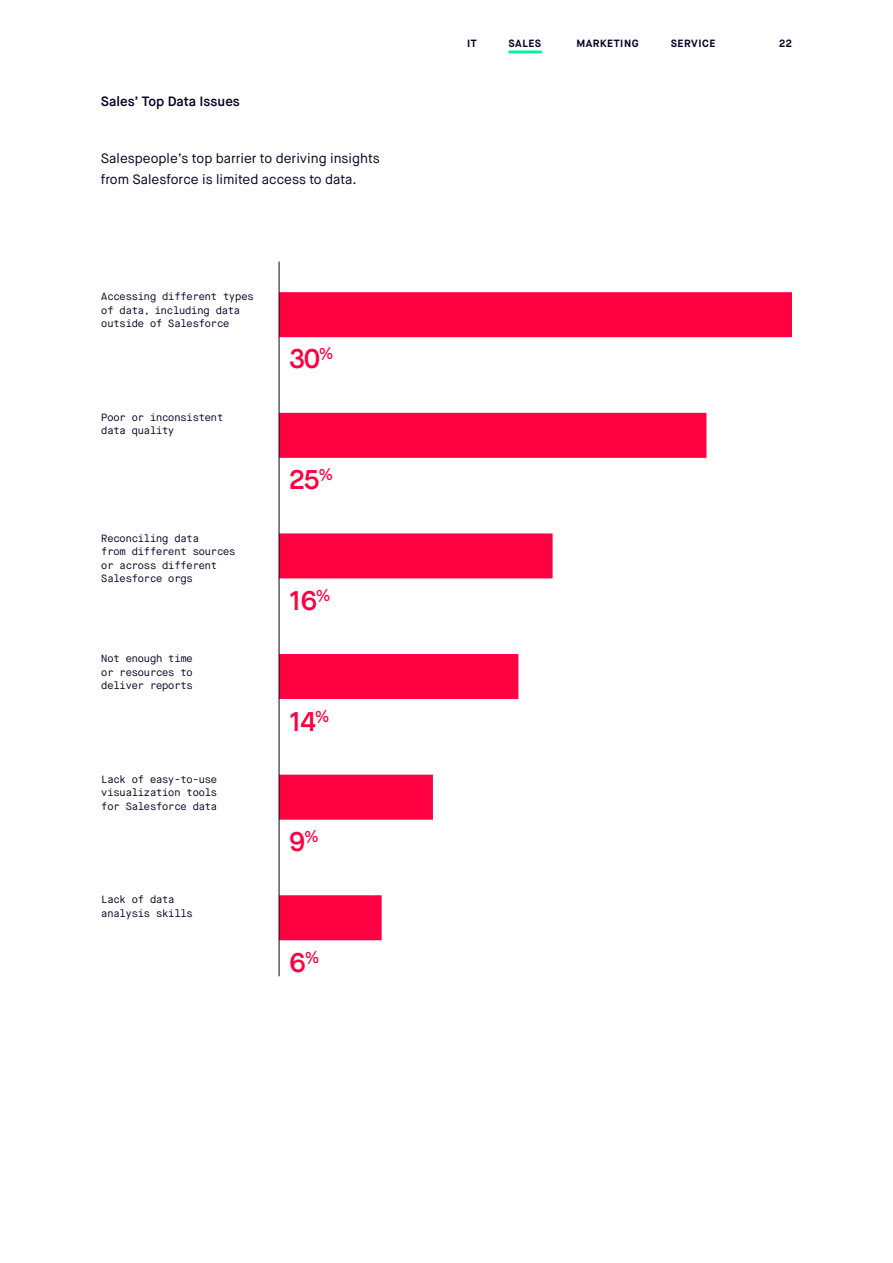
<style>
.page{position:relative;width:893px;height:1263px;background:#fff}
.page>*{position:absolute;margin:0;border:0;box-sizing:border-box;transform-origin:0 0}
.t1{font:600 27px "Maison Neue";letter-spacing:-.05em;color:#ff0041}
.t2{font:13.5px/21px "Maison Neue";color:#0a0023}
.t3{font:600 13.5px "Maison Neue";color:#0a0023}
.t4{font:10.5px/13.5px "Maison Neue Mono";letter-spacing:-.07em;color:#0a0023}
.t5{font:700 10.5px "Maison Neue";letter-spacing:.05em;color:#0a0023}
</style>
<div class="page">
<div style="left:279px;top:413px;width:427px;height:45px;background:#ff0041"></div>
<div style="left:279px;top:533px;width:274px;height:45px;background:#ff0041"></div>
<div style="left:279px;top:654px;width:239px;height:45px;background:#ff0041"></div>
<div style="left:279px;top:775px;width:154px;height:45px;background:#ff0041"></div>
<div style="left:279px;top:895px;width:103px;height:45px;background:#ff0041"></div>
<div style="left:279px;top:292px;width:513px;height:45px;background:#ff0041"></div>
<hr style="left:279px;top:262px;width:1px;height:714px;background:#0a0023">
<hr style="left:508px;top:50px;width:34px;height:3px;background:#0af0a0">
<p class="t3" style="left:101px;top:93px;width:140px">Sales’ Top Data Issues</p>
<p class="t2" style="left:101px;top:148px;width:280px">Salespeople’s top barrier to deriving insights from Salesforce is limited access to data.</p>
<p class="t4" style="left:101px;top:290px;width:154px">Accessing different types of data, including data outside of Salesforce</p>
<p class="t4" style="left:101px;top:411px;width:124px">Poor or inconsistent data quality</p>
<p class="t4" style="left:101px;top:531px;width:136px">Reconciling data<br>from different sources or across different<br>Salesforce orgs</p>
<p class="t4" style="left:101px;top:652px;width:94px;text-align:justify">Not enough time or resources to deliver reports</p>
<p class="t4" style="left:101px;top:772px;width:118px;text-align:justify">Lack of easy-to-use visualization tools for Salesforce data</p>
<p class="t4" style="left:101px;top:893px;width:94px">Lack of data analysis skills</p>
<h1 class="t1" style="left:289px;top:342px;width:46px">30<sup>%</sup></h1>
<h1 class="t1" style="left:289px;top:463px;width:45px">25<sup>%</sup></h1>
<h1 class="t1" style="left:289px;top:583px;width:43px">16<sup>%</sup></h1>
<h1 class="t1" style="left:289px;top:704px;width:42px">14<sup>%</sup></h1>
<h1 class="t1" style="left:289px;top:825px;width:31px">9<sup>%</sup></h1>
<h1 class="t1" style="left:289px;top:945px;width:32px">6<sup>%</sup></h1>
<p class="t5" style="left:467px;top:37px;width:11px">IT</p>
<p class="t5" style="left:508px;top:37px;width:34px">SALES</p>
<p class="t5" style="left:576px;top:37px;width:64px">MARKETING</p>
<p class="t5" style="left:671px;top:37px;width:46px">SERVICE</p>
<p class="t5" style="left:779px;top:37px;width:14px">22</p>
</div>
